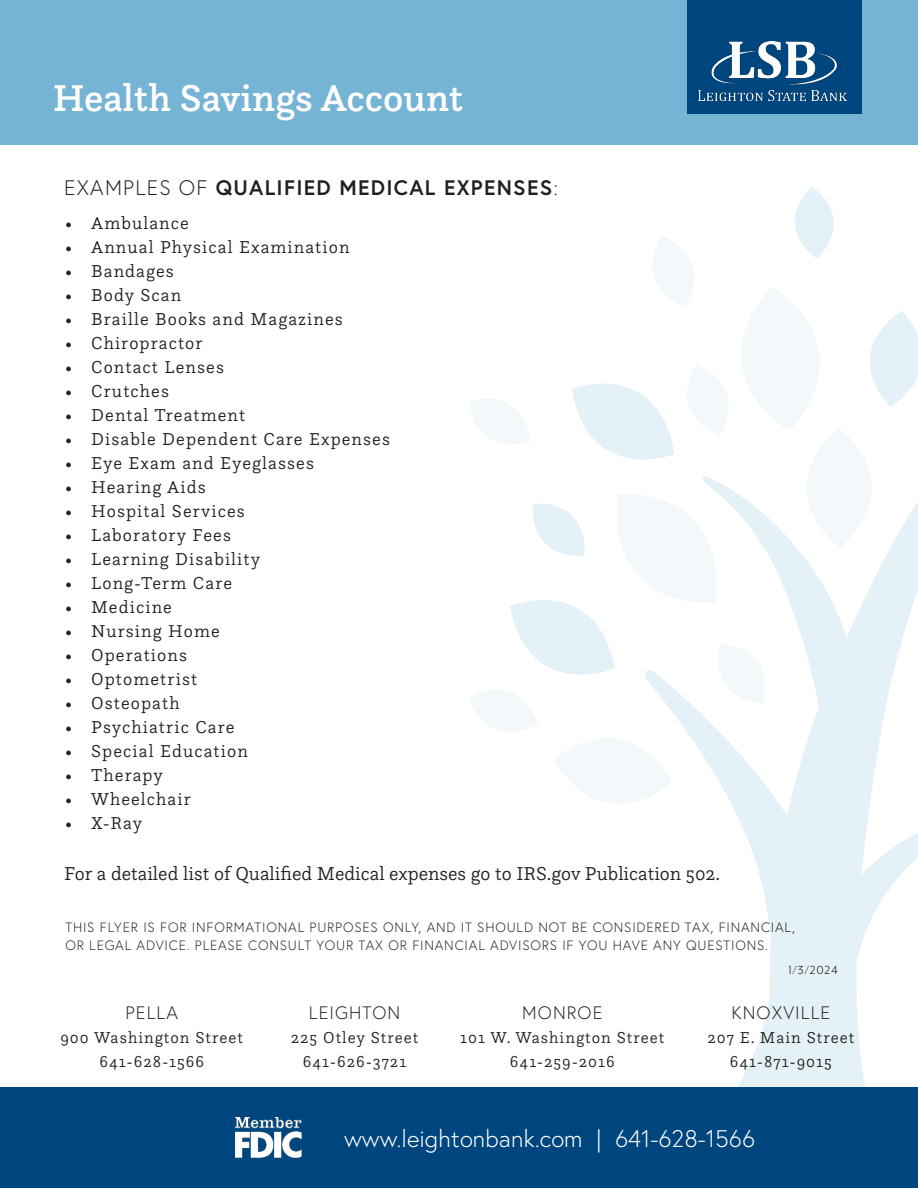
<style>
.page{position:relative;width:918px;height:1188px;background:#fff}
.page>*{position:absolute;margin:0;border:0;box-sizing:border-box;transform-origin:0 0}
.t1{font:500 39px "Questa Slab";color:#fff}
.t2{font:300 24px "Europa";color:#fff}
.t3{font:700 21px "Europa";letter-spacing:.06em;color:#231f20}
.t4{font:300 19.5px "Questa Slab";color:#231f20}
.t5{font:300 18px "Questa Slab";letter-spacing:.06em;color:#231f20}
.t6{font:300 18px "Europa";letter-spacing:.06em;color:#231f20}
.t7{font:300 16.5px/24px "Questa Slab";letter-spacing:.06em;color:#231f20;text-align:center}
.t8{font:300 13.5px/18px "Europa";letter-spacing:.06em;color:#231f20}
.t9{font:13.5px "Mr Eaves Mod OT";color:#231f20}
.s1{font-weight:300}
</style>
<div class="page">
<svg style="left:469px;top:187px;width:449px;height:616px"></svg>
<svg style="left:644px;top:389px;width:274px;height:698px"></svg>
<div style="left:0;top:0;width:918px;height:144px;background:#76b4d6"></div>
<div style="left:0;top:1087px;width:918px;height:101px;background:#00467e"></div>
<div style="left:687px;top:0;width:174px;height:114px;background:#00467e"></div>
<img style="left:698px;top:42px;width:148px;height:58px">
<img style="left:234px;top:1116px;width:68px;height:43px">
<p class="t1" style="left:53px;top:73px;width:412px">Health Savings Account</p>
<p class="t3" style="left:64px;top:173px;width:495px"><span class="s1">EXAMPLES OF</span> QUALIFIED MEDICAL EXPENSES<span class="s1">:</span></p>
<p class="t5" style="left:64px;top:212px;width:126px">• Ambulance</p>
<p class="t5" style="left:64px;top:236px;width:287px">• Annual Physical Examination</p>
<p class="t5" style="left:64px;top:260px;width:111px">• Bandages</p>
<p class="t5" style="left:64px;top:284px;width:119px">• Body Scan</p>
<p class="t5" style="left:64px;top:308px;width:280px">• Braille Books and Magazines</p>
<p class="t5" style="left:64px;top:332px;width:140px">• Chiropractor</p>
<p class="t5" style="left:64px;top:356px;width:161px">• Contact Lenses</p>
<p class="t5" style="left:64px;top:380px;width:106px">• Crutches</p>
<p class="t5" style="left:64px;top:404px;width:183px">• Dental Treatment</p>
<p class="t5" style="left:64px;top:428px;width:327px">• Disable Dependent Care Expenses</p>
<p class="t5" style="left:64px;top:452px;width:251px">• Eye Exam and Eyeglasses</p>
<p class="t5" style="left:64px;top:476px;width:143px">• Hearing Aids</p>
<p class="t5" style="left:64px;top:500px;width:182px">• Hospital Services</p>
<p class="t5" style="left:64px;top:524px;width:168px">• Laboratory Fees</p>
<p class="t5" style="left:64px;top:548px;width:198px">• Learning Disability</p>
<p class="t5" style="left:64px;top:572px;width:169px">• Long-Term Care</p>
<p class="t5" style="left:64px;top:596px;width:109px">• Medicine</p>
<p class="t5" style="left:64px;top:620px;width:157px">• Nursing Home</p>
<p class="t5" style="left:64px;top:644px;width:124px">• Operations</p>
<p class="t5" style="left:64px;top:668px;width:135px">• Optometrist</p>
<p class="t5" style="left:64px;top:692px;width:117px">• Osteopath</p>
<p class="t5" style="left:64px;top:716px;width:172px">• Psychiatric Care</p>
<p class="t5" style="left:64px;top:740px;width:185px">• Special Education</p>
<p class="t5" style="left:64px;top:764px;width:100px">• Therapy</p>
<p class="t5" style="left:64px;top:788px;width:128px">• Wheelchair</p>
<p class="t5" style="left:64px;top:812px;width:79px">• X-Ray</p>
<p class="t4" style="left:64px;top:862px;width:658px">For a detailed list of Qualified Medical expenses go to IRS.gov Publication 502.</p>
<p class="t8" style="left:65px;top:918px;width:731px">THIS FLYER IS FOR INFORMATIONAL PURPOSES ONLY, AND IT SHOULD NOT BE CONSIDERED TAX, FINANCIAL,<br>OR LEGAL ADVICE. PLEASE CONSULT YOUR TAX OR FINANCIAL ADVISORS IF YOU HAVE ANY QUESTIONS.</p>
<p class="t9" style="left:788px;top:963px;width:51px">1/3/2024</p>
<p class="t6" style="left:126px;top:1001px;width:54px">PELLA</p>
<p class="t7" style="left:60px;top:1025px;width:184px">900 Washington Street</p>
<p class="t7" style="left:99px;top:1049px;width:106px">641-628-1566</p>
<p class="t6" style="left:309px;top:1001px;width:93px">LEIGHTON</p>
<p class="t7" style="left:291px;top:1025px;width:129px">225 Otley Street</p>
<p class="t7" style="left:303px;top:1049px;width:105px">641-626-3721</p>
<p class="t6" style="left:522px;top:1001px;width:82px">MONROE</p>
<p class="t7" style="left:460px;top:1025px;width:206px">101 W. Washington Street</p>
<p class="t7" style="left:510px;top:1049px;width:106px">641-259-2016</p>
<p class="t6" style="left:731px;top:1001px;width:100px">KNOXVILLE</p>
<p class="t7" style="left:707px;top:1025px;width:148px">207 E. Main Street<br>641-871-9015</p>
<p class="t2" style="left:344px;top:1123px;width:413px">www.leightonbank.com | 641-628-1566</p>
</div>
